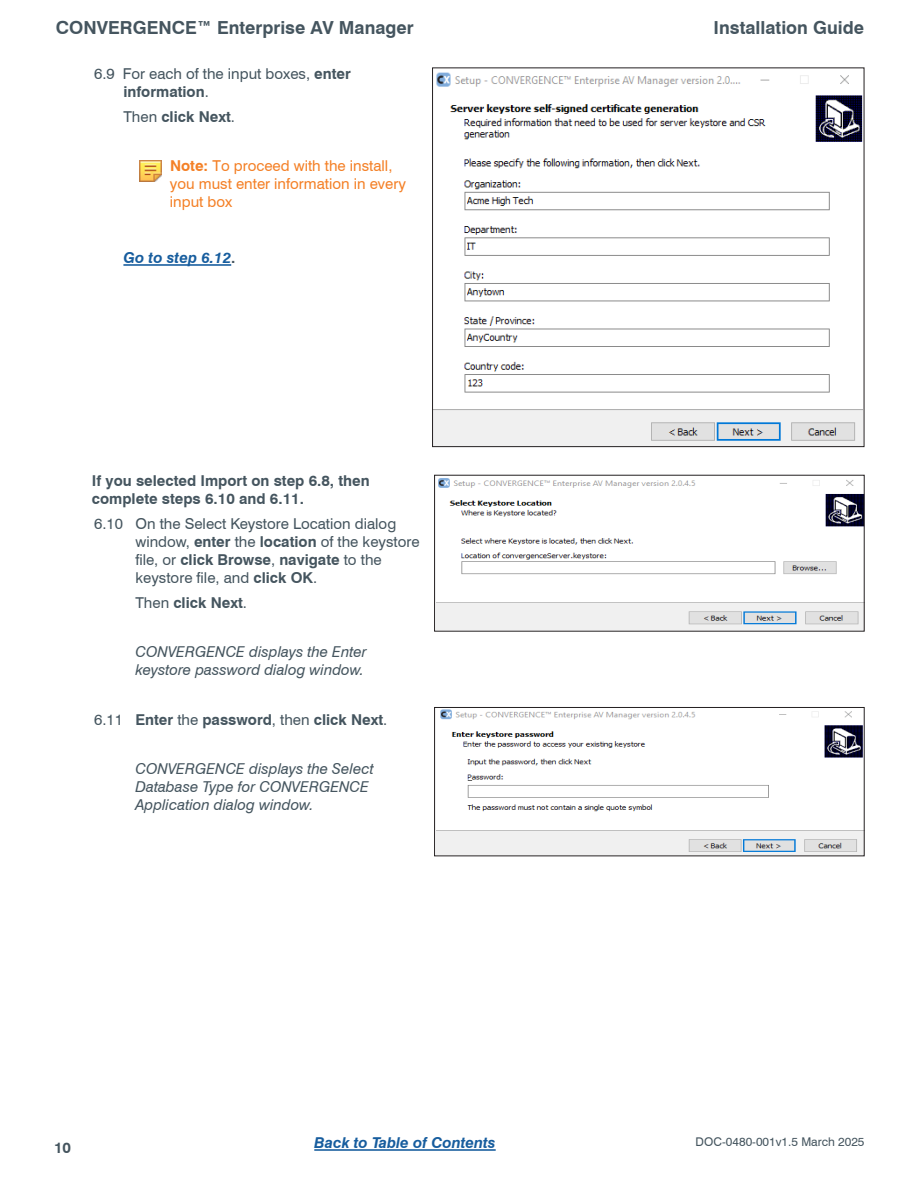
<style>
.page{position:relative;width:918px;height:1188px;background:#fff}
.page>*{position:absolute;margin:0;border:0;box-sizing:border-box;transform-origin:0 0}
.t1{font:700 18px "Swiss 721 BT";color:#45555f}
.Parag_Indented_strai{font:italic 15px/18px "Swiss 721 BT";color:#45555f}
.Parag_Step_2_digit{font:15px/18px "Swiss 721 BT";color:#45555f}
.Body_Note__Indented{font:15px/18px "Swiss 721 BT";color:#f48026}
.Parag_Lvl_2_SubHead{font:700 15px/18px "Swiss 721 BT";color:#45555f}
.Body_Copy_Indented_f{font:15px/18px "Swiss 721 BT";color:#45555f}
.Parag_Step_2_digit-2{font:700 15px "Swiss 721 BT";color:#45555f}
.Parag_Indented_strai-2{font:italic 700 15px "Swiss 721 BT";color:#175d9e}
.Parag_Indented_strai-3{font:700 15px "Swiss 721 BT";color:#45555f}
.t2{font:12px "Swiss 721 BT";color:#45555f}
.s1{font-weight:700}
.s2{font-weight:400}
.s3{font-style:normal;color:#45555f}
</style>
<div class="page">
<hr style="left:314px;top:1149px;width:182px;height:2px;background:#175d9e">
<hr style="left:123px;top:264px;width:108px;height:2px;background:#175d9e">
<img style="left:140px;top:160px;width:22px;height:22px">
<img style="left:434px;top:72px;width:428px;height:373px">
<img style="left:436px;top:478px;width:427px;height:152px">
<img style="left:436px;top:709px;width:427px;height:145px">
<div style="left:434px;top:707px;width:431px;height:149px;border:1px solid #231f20"></div>
<p class="t1" style="left:56px;top:17px;width:359px">CONVERGENCE™ Enterprise AV Manager</p>
<p class="Body_Copy_Indented_f" style="left:123px;top:64px;width:229px;text-indent:-29px">6.9 For each of the input boxes, <span class="s1">enter information</span>.</p>
<p class="Parag_Indented_strai-3" style="left:123px;top:107px;width:113px"><span class="s2">Then</span> click Next<span class="s2">.</span></p>
<p class="Body_Note__Indented" style="left:170px;top:157px;width:238px"><span class="s1">Note:</span> To proceed with the install, you must enter information in every input box</p>
<p class="Parag_Indented_strai-2" style="left:123px;top:249px;width:114px">Go to step 6.12<span class="s3">.</span></p>
<p class="Parag_Lvl_2_SubHead" style="left:92px;top:472px;width:279px">If you selected Import on step 6.8, then complete steps 6.10 and 6.11.</p>
<p class="Parag_Step_2_digit" style="left:135px;top:514px;width:286px;text-indent:-41px">6.10 On the Select Keystore Location dialog window, <span class="s1">enter</span> the <span class="s1">location</span> of the keystore file, or <span class="s1">click Browse</span>, <span class="s1">navigate</span> to the keystore file, and <span class="s1">click OK</span>.</p>
<p class="Parag_Indented_strai-3" style="left:135px;top:593px;width:113px"><span class="s2">Then</span> click Next<span class="s2">.</span></p>
<p class="Parag_Indented_strai" style="left:135px;top:643px;width:233px">CONVERGENCE displays the Enter keystore password dialog window.</p>
<p class="Parag_Step_2_digit-2" style="left:94px;top:710px;width:295px"><span class="s2">6.11</span> Enter <span class="s2">the</span> password<span class="s2">, then</span> click Next<span class="s2">.</span></p>
<p class="Parag_Indented_strai" style="left:135px;top:760px;width:240px">CONVERGENCE displays the Select<br>Database Type for CONVERGENCE<br>Application dialog window.</p>
<p class="Parag_Lvl_2_SubHead" style="left:54px;top:1139px;width:19px">10</p>
<p class="Parag_Indented_strai-2" style="left:314px;top:1134px;width:183px">Back to Table of Contents</p>
<p class="t1" style="left:714px;top:17px;width:152px">Installation Guide</p>
<p class="t2" style="left:696px;top:1135px;width:170px">DOC-0480-001v1.5 March 2025</p>
</div>
